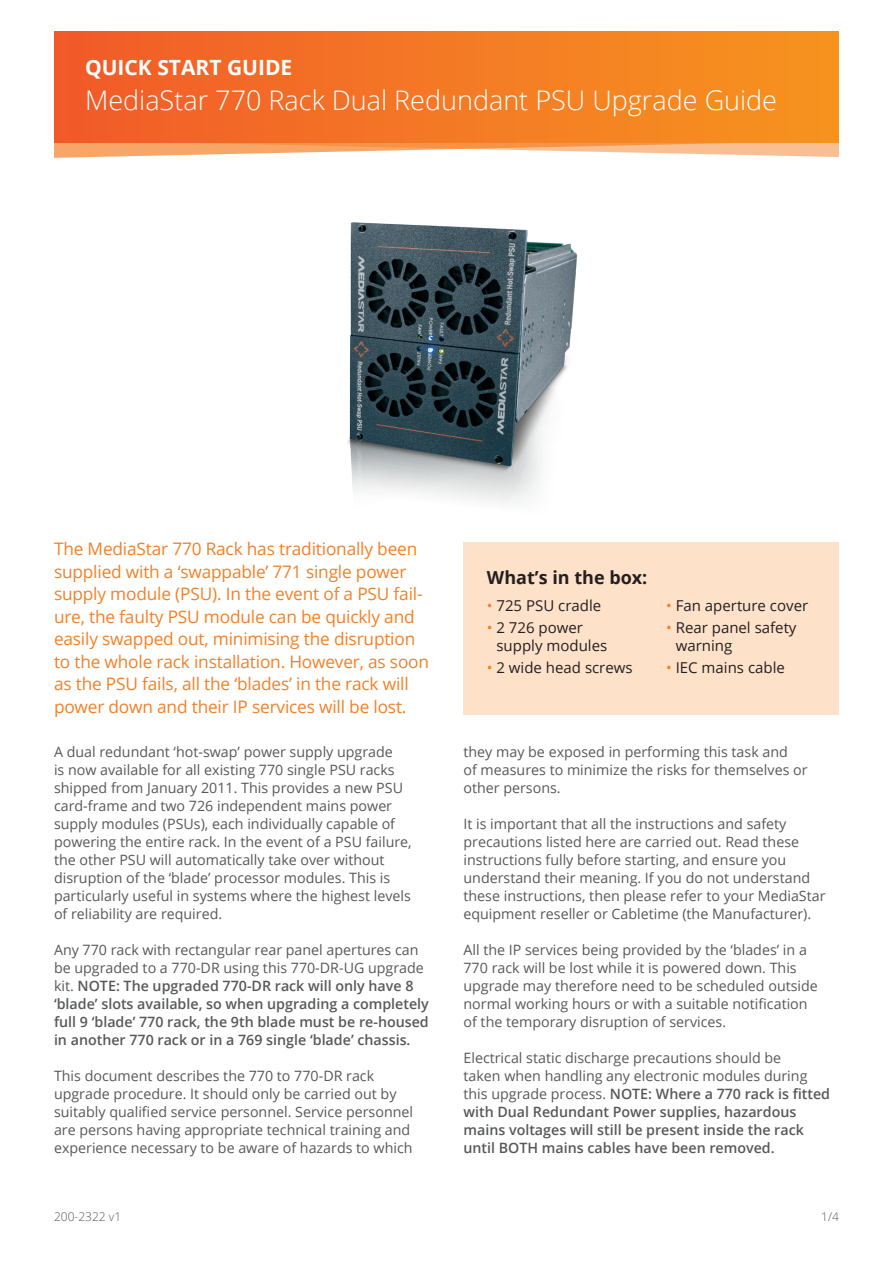
<style>
.page{position:relative;width:893px;height:1263px;background:#fff}
.page>*{position:absolute;margin:0;border:0;box-sizing:border-box;transform-origin:0 0}
.t1{font:300 27px "Open Sans";color:#fff}
.t2{font:700 21px "Open Sans";color:#fff}
.t3{font:700 18px "Open Sans";color:#231f20}
.t4{font:17.25px/22.5px "Open Sans";letter-spacing:-.01em;color:#f48026}
.t5{font:15px/18px "Open Sans";color:#231f20}
.t6{font:14.25px/18px "Open Sans";color:#57585a}
.t7{font:600 14.25px/18px "Open Sans";color:#57585a}
.t8{font:300 12px "Open Sans";color:#57585a}
.s1{font-weight:400}
.s2{color:#f48026}
</style>
<div class="page">
<div style="left:463px;top:542px;width:376px;height:172px;background:#fee1c9"></div>
<img style="left:347px;top:222px;width:230px;height:280px">
<svg style="left:54px;top:143px;width:785px;height:15px"></svg>
<div style="left:54px;top:31px;width:785px;height:112px;background:linear-gradient(to right,#f15b29,#f7951f)"></div>
<p class="t2" style="left:85px;top:52px;width:209px">QUICK START GUIDE</p>
<p class="t1" style="left:85px;top:82px;width:694px">MediaStar 770 Rack Dual Redundant PSU Upgrade Guide</p>
<p class="t4" style="left:54px;top:537px;width:377px">The MediaStar 770 Rack has traditionally been supplied with a ‘swappable’ 771 single power supply module (PSU). In the event of a PSU fail&shy;ure, the faulty PSU module can be quickly and easily swapped out, minimising the disruption to the whole rack installation. However, as soon as the PSU fails, all the ‘blades’ in the rack will power down and their IP services will be lost.</p>
<p class="t6" style="left:54px;top:742px;width:359px">A dual redundant ‘hot-swap’ power supply upgrade<br>is now available for all existing 770 single PSU racks shipped from January 2011. This provides a new PSU card-frame and two 726 independent mains power supply modules (PSUs), each individually capable of powering the entire rack. In the event of a PSU failure, the other PSU will automatically take over without disruption of the ‘blade’ processor modules. This is particularly useful in systems where the highest levels of reliability are required.</p>
<p class="t7" style="left:54px;top:940px;width:376px"><span class="s1">Any 770 rack with rectangular rear panel apertures can be upgraded to a 770-DR using this 770-DR-UG upgrade kit.</span> NOTE: The upgraded 770-DR rack will only have 8 ‘blade’ slots available, so when upgrading a completely full 9 ‘blade’ 770 rack, the 9th blade must be re-housed in another 770 rack or in a 769 single ‘blade’ chassis.</p>
<p class="t6" style="left:54px;top:1066px;width:361px">This document describes the 770 to 770-DR rack upgrade procedure. It should only be carried out by suitably qualified service personnel. Service personnel are persons having appropriate technical training and experience necessary to be aware of hazards to which</p>
<p class="t3" style="left:487px;top:565px;width:162px">What’s in the box:</p>
<p class="t5" style="left:487px;top:596px;width:116px"><span class="s2">•</span> 725 PSU cradle</p>
<p class="t5" style="left:496px;top:618px;width:112px;text-indent:-10px"><span class="s2">•</span> 2 726 power supply modules</p>
<p class="t5" style="left:487px;top:658px;width:147px"><span class="s2">•</span> 2 wide head screws</p>
<p class="t5" style="left:666px;top:596px;width:143px"><span class="s2">•</span> Fan aperture cover</p>
<p class="t5" style="left:676px;top:618px;width:122px;text-indent:-10px"><span class="s2">•</span> Rear panel safety warning</p>
<p class="t5" style="left:666px;top:658px;width:120px"><span class="s2">•</span> IEC mains cable</p>
<p class="t6" style="left:463px;top:742px;width:346px">they may be exposed in performing this task and<br>of measures to minimize the risks for themselves or other persons.</p>
<p class="t6" style="left:463px;top:814px;width:364px">It is important that all the instructions and safety precautions listed here are carried out. Read these instructions fully before starting, and ensure you understand their meaning. If you do not understand these instructions, then please refer to your MediaStar equipment reseller or Cabletime (the Manufacturer).</p>
<p class="t6" style="left:463px;top:940px;width:356px">All the IP services being provided by the ‘blades’ in a 770 rack will be lost while it is powered down. This upgrade may therefore need to be scheduled outside normal working hours or with a suitable notification of the temporary disruption of services.</p>
<p class="t7" style="left:463px;top:1048px;width:368px"><span class="s1">Electrical static discharge precautions should be<br>taken when handling any electronic modules during this upgrade process.</span> NOTE: Where a 770 rack is fitted with Dual Redundant Power supplies, hazardous mains voltages will still be present inside the rack until BOTH mains cables have been removed.</p>
<p class="t8" style="left:54px;top:1208px;width:69px">200-2322 v1</p>
<p class="t8" style="left:821px;top:1208px;width:19px">1/4</p>
</div>
